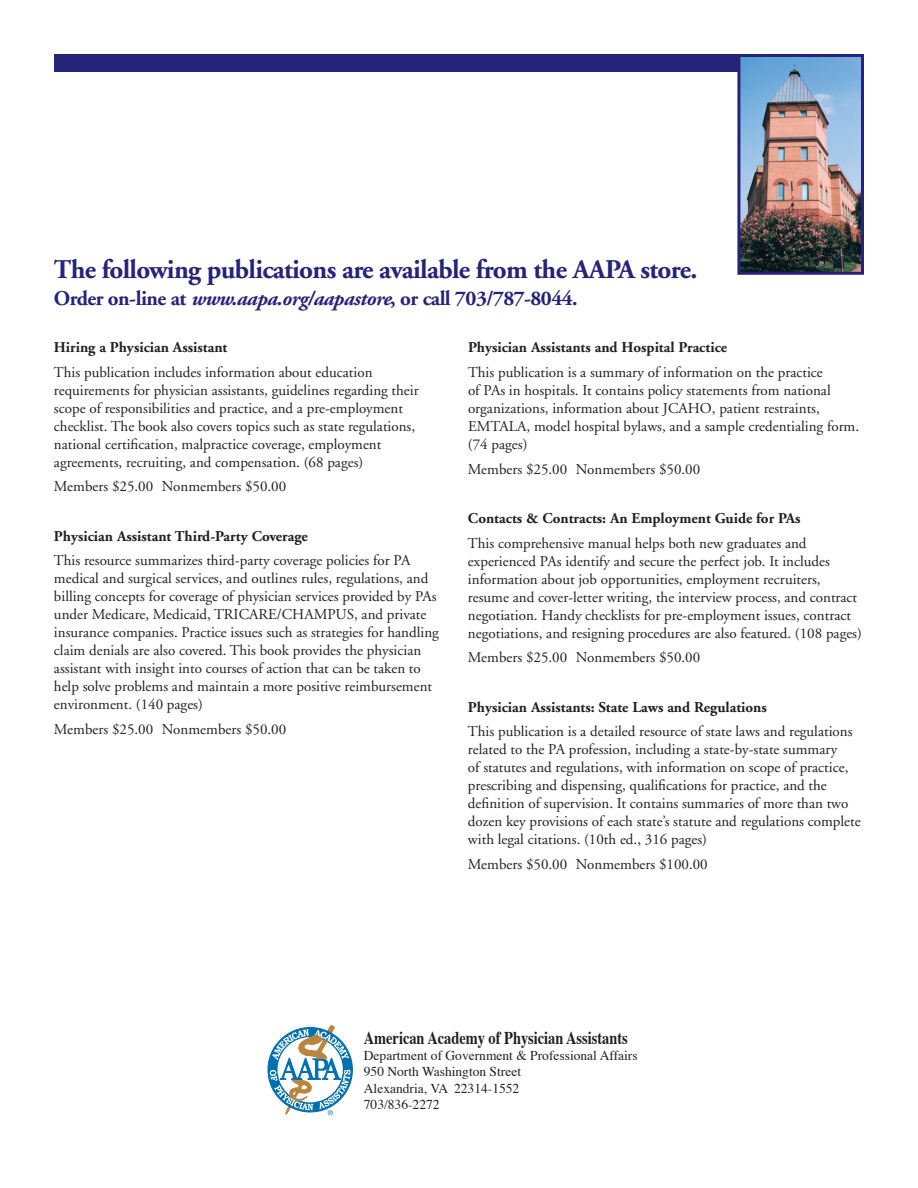
<style>
.page{position:relative;width:918px;height:1188px;background:#fff}
.page>*{position:absolute;margin:0;border:0;box-sizing:border-box;transform-origin:0 0}
.t1{font:700 27px "Adobe Garamond";letter-spacing:-.025em;color:#26237b}
.t2{font:700 21px "Adobe Garamond";letter-spacing:-.025em;color:#26237b}
.t3{font:700 18px "Times";color:#231f20;scale:.8 1}
.t4{font:15px/18px "Adobe Garamond";color:#231f20}
.t5{font:700 15px "Adobe Garamond";color:#231f20}
.t6{font:13.5px/16.2px "Times";color:#231f20}
.s1{font-style:italic}
</style>
<div class="page">
<svg style="left:270px;top:1026px;width:81px;height:89px"></svg>
<div style="left:54px;top:54px;width:810px;height:18px;background:#26237b"></div>
<img style="left:741px;top:58px;width:119px;height:213px">
<div style="left:737px;top:54px;width:127px;height:221px;border:3px solid #26237b"></div>
<h1 class="t1" style="left:54px;top:254px;width:645px">The following publications are available from the AAPA store.</h1>
<h2 class="t2" style="left:54px;top:286px;width:525px">Order on-line at <span class="s1">www.aapa.org/aapastore</span>, or call 703/787-8044.</h2>
<p class="t5" style="left:54px;top:339px;width:175px">Hiring a Physician Assistant</p>
<p class="t4" style="left:54px;top:363px;width:366px">This publication includes information about education requirements for physician assistants, guidelines regarding their scope of responsibilities and practice, and a pre-employment checklist. The book also covers topics such as state regulations, national certification, malpractice coverage, employment agreements, recruiting, and compensation. (68 pages)</p>
<p class="t4" style="left:54px;top:478px;width:234px">Members $25.00 Nonmembers $50.00</p>
<p class="t5" style="left:54px;top:528px;width:255px">Physician Assistant Third-Party Coverage</p>
<p class="t4" style="left:54px;top:552px;width:386px">This resource summarizes third-party coverage policies for PA medical and surgical services, and outlines rules, regulations, and billing concepts for coverage of physician services provided by PAs under Medicare, Medicaid, TRICARE/CHAMPUS, and private insurance companies. Practice issues such as strategies for handling claim denials are also covered. This book provides the physician assistant with insight into courses of action that can be taken to help solve problems and maintain a more positive reimbursement environment. (140 pages)</p>
<p class="t4" style="left:54px;top:721px;width:234px">Members $25.00 Nonmembers $50.00</p>
<p class="t5" style="left:468px;top:339px;width:261px">Physician Assistants and Hospital Practice</p>
<p class="t4" style="left:468px;top:363px;width:393px">This publication is a summary of information on the practice<br>of PAs in hospitals. It contains policy statements from national organizations, information about JCAHO, patient restraints, EMTALA, model hospital bylaws, and a sample credentialing form. (74 pages)</p>
<p class="t4" style="left:468px;top:460px;width:234px">Members $25.00 Nonmembers $50.00</p>
<p class="t5" style="left:468px;top:510px;width:334px">Contacts &amp; Contracts: An Employment Guide for PAs</p>
<p class="t4" style="left:468px;top:534px;width:395px">This comprehensive manual helps both new graduates and experienced PAs identify and secure the perfect job. It includes information about job opportunities, employment recruiters, resume and cover-letter writing, the interview process, and contract negotiation. Handy checklists for pre-employment issues, contract negotiations, and resigning procedures are also featured. (108 pages)</p>
<p class="t4" style="left:468px;top:649px;width:234px">Members $25.00 Nonmembers $50.00</p>
<p class="t5" style="left:468px;top:699px;width:300px">Physician Assistants: State Laws and Regulations</p>
<p class="t4" style="left:468px;top:723px;width:394px">This publication is a detailed resource of state laws and regulations related to the PA profession, including a state-by-state summary<br>of statutes and regulations, with information on scope of practice, prescribing and dispensing, qualifications for practice, and the definition of supervision. It contains summaries of more than two dozen key provisions of each state’s statute and regulations complete with legal citations. (10th ed., 316 pages)</p>
<p class="t4" style="left:468px;top:856px;width:241px">Members $50.00 Nonmembers $100.00</p>
<p class="t3" style="left:364px;top:1026px;width:331px">American Academy of Physician Assistants</p>
<p class="t6" style="left:364px;top:1048px;width:275px">Department of Government &amp; Professional Affairs<br>950 North Washington Street<br>Alexandria, VA 22314-1552<br>703/836-2272</p>
</div>
